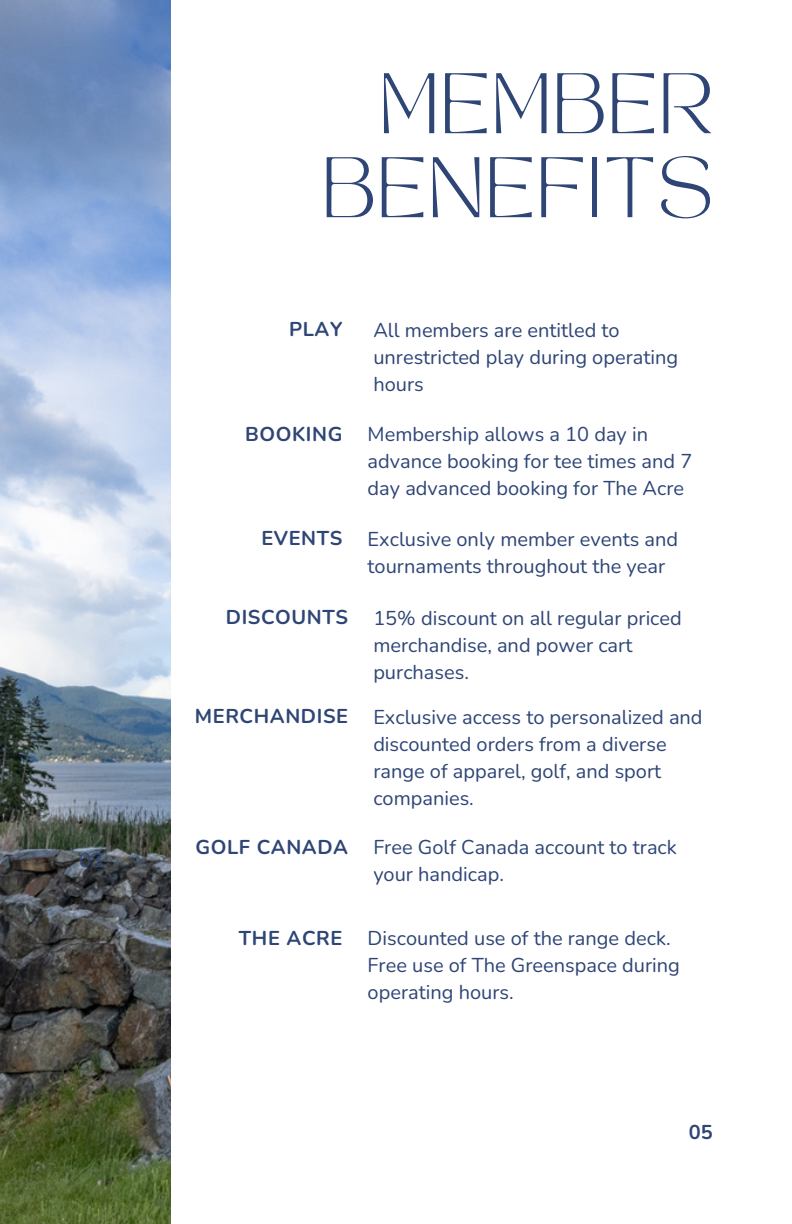
<style>
.page{position:relative;width:792px;height:1224px;background:#fff}
.page>*{position:absolute;margin:0;border:0;box-sizing:border-box;transform-origin:0 0}
.t1{font:60px/84px "TAN MONCHERI Regular";letter-spacing:.02em;color:#2e4576;text-align:right}
.t2{font:20px/27px "Nunito";color:#2e4576}
.t3{font:700 20px "Nunito";letter-spacing:.03em;color:#2e4576}
</style>
<div class="page">
<img style="left:0;top:0;width:171px;height:1224px">
<p class="t2" style="left:79px;top:847px;width:25px">03</p>
<p class="t1" style="left:322px;top:72px;width:392px">MEMBER<br>BENEFITS</p>
<p class="t3" style="left:289px;top:316px;width:55px">PLAY</p>
<p class="t2" style="left:373px;top:317px;width:306px">All members are entitled to unrestricted play during operating hours</p>
<p class="t3" style="left:245px;top:421px;width:99px">BOOKING</p>
<p class="t2" style="left:368px;top:421px;width:326px">Membership allows a 10 day in advance booking for tee times and 7 day advanced booking for The Acre</p>
<p class="t3" style="left:261px;top:525px;width:83px">EVENTS</p>
<p class="t2" style="left:368px;top:526px;width:312px">Exclusive only member events and tournaments throughout the year</p>
<p class="t3" style="left:226px;top:604px;width:124px">DISCOUNTS</p>
<p class="t2" style="left:373px;top:605px;width:310px">15% discount on all regular priced merchandise, and power cart purchases.</p>
<p class="t3" style="left:195px;top:703px;width:155px">MERCHANDISE</p>
<p class="t2" style="left:373px;top:704px;width:331px">Exclusive access to personalized and discounted orders from a diverse range of apparel, golf, and sport companies.</p>
<p class="t3" style="left:195px;top:833px;width:154px">GOLF CANADA</p>
<p class="t2" style="left:373px;top:834px;width:305px">Free Golf Canada account to track your handicap.</p>
<p class="t3" style="left:239px;top:924px;width:105px">THE ACRE</p>
<p class="t2" style="left:368px;top:925px;width:304px">Discounted use of the range deck.</p>
<p class="t2" style="left:368px;top:952px;width:314px">Free use of The Greenspace during operating hours.</p>
<p class="t3" style="left:689px;top:1119px;width:25px">05</p>
</div>
